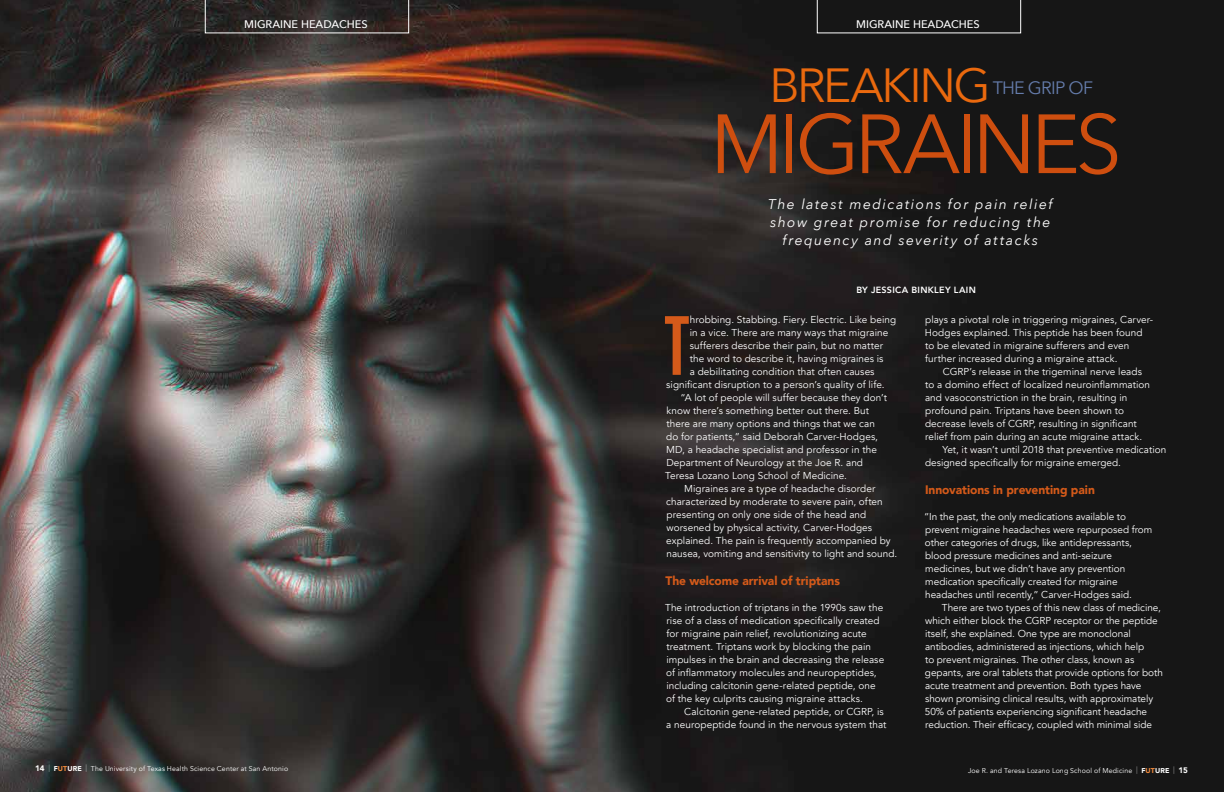
<style>
.page{position:relative;width:1224px;height:792px;background:#fff}
.page>*{position:absolute;margin:0;border:0;box-sizing:border-box;transform-origin:0 0}
.t1{font:88px "Alternate Got No 1 D";color:#d45a1a}
.t2{font:82.9px "Avenir Next";letter-spacing:-.06em;color:#ce4e0f}
.t3{font:47.8px "Avenir Next";letter-spacing:-.05em;color:#ea690e}
.t4{font:17.9px "Avenir Next";letter-spacing:-.04em;color:#657cac}
.t5{font:italic 14px/18px "Avenir Next";letter-spacing:.105em;color:#fff;text-align:center}
.t6{font:900 12.3px "Avenir";letter-spacing:-.005em;color:#d45a1a}
.t7{font:500 11px "Avenir Next";color:#fff}
.t8{font:10px/13px "Avenir";letter-spacing:.005em;color:#fff}
.t9{font:800 9px "Avenir";letter-spacing:.035em;color:#fff}
.t10{font:7px "Avenir";letter-spacing:.02em;color:#fff}
.s1{font-weight:900;font-size:8px}
.s2{font-weight:300;font-size:7.5px}
.s3{font-weight:900}
.s4{font-weight:900;color:#f48c3d}
</style>
<div class="page">
<img style="left:0;top:0;width:1224px;height:792px">
<svg style="left:205px;top:0;width:204px;height:33px;background:#312d2b"></svg>
<div style="left:817px;top:0;width:204px;height:33px;background:#161616"></div>
<p class="t7" style="left:244px;top:14px;width:125px">MIGRAINE HEADACHES</p>
<p class="t7" style="left:856px;top:14px;width:125px">MIGRAINE HEADACHES</p>
<h3 class="t3" style="left:769px;top:45px;width:223px">BREAKING</h3>
<h3 class="t4" style="left:993px;top:72px;width:102px">THE GRIP OF</h3>
<h2 class="t2" style="left:710px;top:74px;width:414px">MIGRAINES</h2>
<h3 class="t5" style="left:768px;top:194px;width:286px">The latest medications for pain relief show great promise for reducing the frequency and severity of attacks</h3>
<p class="t9" style="left:856px;top:283px;width:121px">BY JESSICA BINKLEY LAIN</p>
<h1 class="t1" style="left:664px;top:299px;width:27px">T</h1>
<p class="t8" style="left:690px;top:313px;width:208px">hrobbing. Stabbing. Fiery. Electric. Like being</p>
<p class="t8" style="left:690px;top:326px;width:200px">in a vice. There are many ways that migraine</p>
<p class="t8" style="left:690px;top:339px;width:195px">sufferers describe their pain, but no matter</p>
<p class="t8" style="left:690px;top:352px;width:195px">the word to describe it, having migraines is</p>
<p class="t8" style="left:690px;top:365px;width:186px">a debilitating condition that often causes</p>
<p class="t8" style="left:666px;top:378px;width:220px">significant disruption to a person’s quality of life.</p>
<p class="t8" style="left:680px;top:391px;width:208px">“A lot of people will suffer because they don’t</p>
<p class="t8" style="left:666px;top:404px;width:204px">know there’s something better out there. But</p>
<p class="t8" style="left:666px;top:417px;width:210px">there are many options and things that we can</p>
<p class="t8" style="left:666px;top:430px;width:213px">do for patients,” said Deborah Carver-Hodges,</p>
<p class="t8" style="left:666px;top:443px;width:212px">MD, a headache specialist and professor in the</p>
<p class="t8" style="left:666px;top:456px;width:198px">Department of Neurology at the Joe R. and</p>
<p class="t8" style="left:665px;top:469px;width:183px">Teresa Lozano Long School of Medicine.</p>
<p class="t8" style="left:684px;top:482px;width:193px">Migraines are a type of headache disorder</p>
<p class="t8" style="left:666px;top:495px;width:218px">characterized by moderate to severe pain, often</p>
<p class="t8" style="left:666px;top:508px;width:201px">presenting on only one side of the head and</p>
<p class="t8" style="left:667px;top:521px;width:207px">worsened by physical activity, Carver-Hodges</p>
<p class="t8" style="left:666px;top:534px;width:226px">explained. The pain is frequently accompanied by</p>
<p class="t8" style="left:667px;top:547px;width:232px">nausea, vomiting and sensitivity to light and sound.</p>
<p class="t6" style="left:666px;top:570px;width:176px">The welcome arrival of triptans</p>
<p class="t8" style="left:665px;top:602px;width:221px">The introduction of triptans in the 1990s saw the rise of a class of medication specifically created for migraine pain relief, revolutionizing acute treatment. Triptans work by blocking the pain impulses in the brain and decreasing the release of inflammatory molecules and neuropeptides, including calcitonin gene-related peptide, one of the key culprits causing migraine attacks.</p>
<p class="t8" style="left:666px;top:706px;width:222px;text-align:right">Calcitonin gene-related peptide, or CGRP, is<br>a neuropeptide found in the nervous system that</p>
<p class="t8" style="left:925px;top:313px;width:230px">plays a pivotal role in triggering migraines, Carver-Hodges explained. This peptide has been found to be elevated in migraine sufferers and even further increased during a migraine attack.</p>
<p class="t8" style="left:943px;top:365px;width:201px">CGRP’s release in the trigeminal nerve leads</p>
<p class="t8" style="left:925px;top:378px;width:227px">to a domino effect of localized neuroinflammation</p>
<p class="t8" style="left:925px;top:391px;width:204px">and vasoconstriction in the brain, resulting in</p>
<p class="t8" style="left:925px;top:404px;width:200px">profound pain. Triptans have been shown to</p>
<p class="t8" style="left:925px;top:417px;width:213px">decrease levels of CGRP, resulting in significant</p>
<p class="t8" style="left:925px;top:430px;width:219px">relief from pain during an acute migraine attack.</p>
<p class="t8" style="left:942px;top:443px;width:226px">Yet, it wasn’t until 2018 that preventive medication</p>
<p class="t8" style="left:925px;top:456px;width:197px">designed specifically for migraine emerged.</p>
<p class="t6" style="left:925px;top:479px;width:171px">Innovations in preventing pain</p>
<p class="t8" style="left:924px;top:511px;width:230px">“In the past, the only medications available to prevent migraine headaches were repurposed from other categories of drugs, like antidepressants, blood pressure medicines and anti-seizure medicines, but we didn’t have any prevention medication specifically created for migraine headaches until recently,” Carver-Hodges said.</p>
<p class="t8" style="left:925px;top:602px;width:240px;text-indent:17px">There are two types of this new class of medicine, which either block the CGRP receptor or the peptide itself, she explained. One type are monoclonal antibodies, administered as injections, which help<br>to prevent migraines. The other class, known as gepants, are oral tablets that provide options for both acute treatment and prevention. Both types have shown promising clinical results, with approximately 50% of patients experiencing significant headache reduction. Their efficacy, coupled with minimal side</p>
<p class="t10" style="left:35px;top:764px;width:254px"><span class="s1">14</span> <span class="s2">|</span> <span class="s3">F</span><span class="s4">UT</span><span class="s3">URE</span> <span class="s2">|</span> The University of Texas Health Science Center at San Antonio</p>
<p class="t10" style="left:968px;top:766px;width:221px">Joe R. and Teresa Lozano Long School of Medicine <span class="s2">|</span> <span class="s3">F</span><span class="s4">UT</span><span class="s3">URE</span> <span class="s2">|</span> <span class="s1">15</span></p>
</div>
